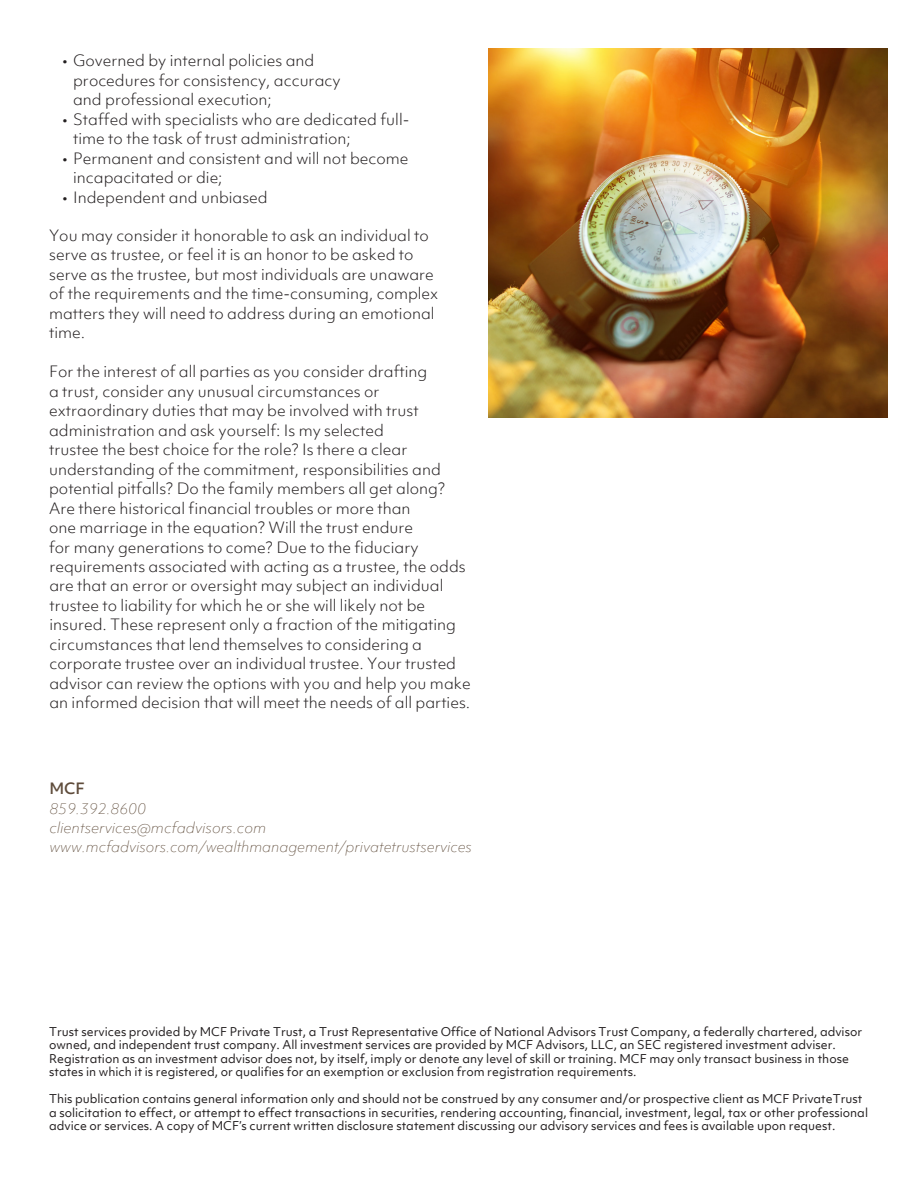
<style>
.page{position:relative;width:918px;height:1188px;background:#fff}
.page>*{position:absolute;margin:0;border:0;box-sizing:border-box;transform-origin:0 0}
.t1{font:300 15px/19.5px "Objektiv Mk 1";color:#231f20}
.t2{font:500 15px "Objektiv Mk 1";color:#5f4c3b}
.t3{font:italic 100 14.25px/19.4px "Objektiv Mk 1";color:#5f4c3b}
.t4{font:11.7px/13.5px "Objektiv Mk 1";color:#231f20}
</style>
<div class="page">
<img style="left:489px;top:49px;width:399px;height:369px">
<p class="t1" style="left:73px;top:51px;width:269px;text-indent:-10px">• Governed by internal policies and procedures for consistency, accuracy and professional execution;</p>
<p class="t1" style="left:73px;top:109px;width:338px;text-indent:-10px">• Staffed with specialists who are dedicated full&shy;time to the task of trust administration;</p>
<p class="t1" style="left:73px;top:148px;width:337px;text-indent:-10px">• Permanent and consistent and will not become incapacitated or die;</p>
<p class="t1" style="left:63px;top:187px;width:207px">• Independent and unbiased</p>
<p class="t1" style="left:49px;top:225px;width:391px">You may consider it honorable to ask an individual to serve as trustee, or feel it is an honor to be asked to serve as the trustee, but most individuals are unaware of the requirements and the time-consuming, complex matters they will need to address during an emotional time.</p>
<p class="t1" style="left:49px;top:362px;width:398px">For the interest of all parties as you consider drafting<br>a trust, consider any unusual circumstances or extraordinary duties that may be involved with trust administration and ask yourself: Is my selected<br>trustee the best choice for the role? Is there a clear understanding of the commitment, responsibilities and potential pitfalls? Do the family members all get along?<br>Are there historical financial troubles or more than<br>one marriage in the equation? Will the trust endure<br>for many generations to come? Due to the fiduciary</p>
<p class="t1" style="left:49px;top:557px;width:423px">requirements associated with acting as a trustee, the odds are that an error or oversight may subject an individual trustee to liability for which he or she will likely not be insured. These represent only a fraction of the mitigating circumstances that lend themselves to considering a corporate trustee over an individual trustee. Your trusted advisor can review the options with you and help you make an informed decision that will meet the needs of all parties.</p>
<p class="t2" style="left:49px;top:778px;width:37px">MCF</p>
<p class="t3" style="left:49px;top:799px;width:424px">859.392.8600<br>clientservices@mcfadvisors.com www.mcfadvisors.com/wealthmanagement/privatetrustservices</p>
<p class="t4" style="left:49px;top:1024px;width:815px">Trust services provided by MCF Private Trust, a Trust Representative Office of National Advisors Trust Company, a federally chartered, advisor owned, and independent trust company. All investment services are provided by MCF Advisors, LLC, an SEC registered investment adviser.<br>Registration as an investment advisor does not, by itself, imply or denote any level of skill or training. MCF may only transact business in those states in which it is registered, or qualifies for an exemption or exclusion from registration requirements.</p>
<p class="t4" style="left:49px;top:1092px;width:820px">This publication contains general information only and should not be construed by any consumer and/or prospective client as MCF PrivateTrust a solicitation to effect, or attempt to effect transactions in securities, rendering accounting, financial, investment, legal, tax or other professional advice or services. A copy of MCF’s current written disclosure statement discussing our advisory services and fees is available upon request.</p>
</div>
